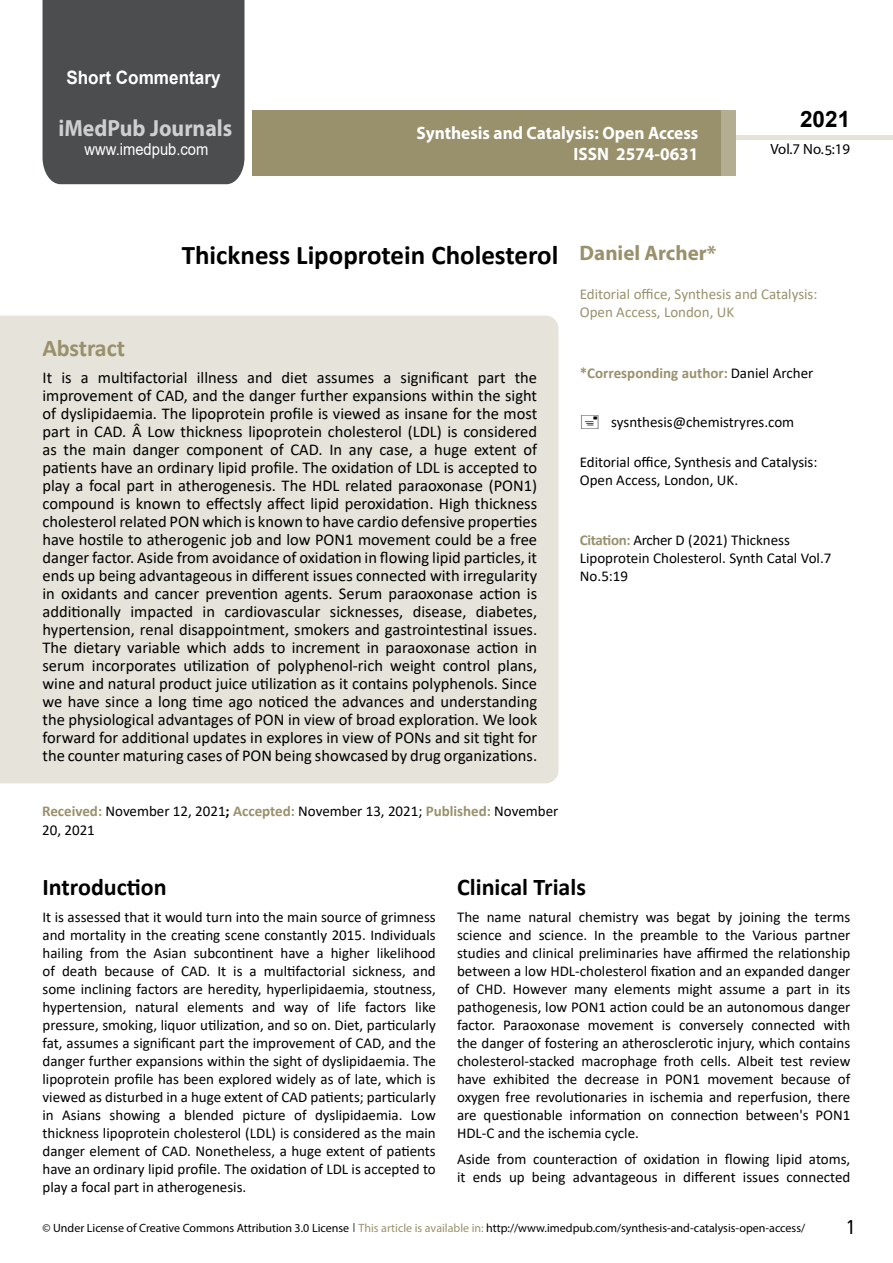
<style>
.page{position:relative;width:893px;height:1263px;background:#fff}
.page>*{position:absolute;margin:0;border:0;box-sizing:border-box;transform-origin:0 0}
.t1{font:700 27px "Calibri";color:#000}
.t2{font:25.5px "Tunga";color:#000}
.t3{font:700 24px "Calibri";color:#000}
.t4{font:700 24px "Calibri";letter-spacing:-.005em;color:#99916c}
.t5{font:700 23.4px "Myriad Pro";color:#cdcfd0;scale:.93 1}
.t6{font:700 22.5px "Arial";color:#000}
.t7{font:700 21px "Myriad Pro";color:#99916c}
.t8{font:700 18.45px "Arial";color:#fff;scale:.93 1}
.t9{font:700 18px/21.6px "Myriad Pro";color:#fff;text-align:right;scale:.96 1}
.t10{font:16.5px/18px "Calibri";color:#000;text-align:justify}
.t11{font:16.5px "Arial";color:#fff;scale:.89 1}
.t12{font:15px/18px "Calibri";color:#000}
.t13{font:15px/18px "Calibri";color:#99916c}
.t14{font:700 15px "Calibri";color:#99916c}
.t15{font:14.85px "Myriad Pro";color:#000}
.t16{font:12px "Myriad Pro";color:#000}
.s1{font-weight:700;color:#99916c}
.s2{font-weight:700}
.s3{font-weight:400;color:#000}
.s4{font-family:"Tunga"}
.s5{color:#99916c}
</style>
<div class="page">
<div style="left:43px;top:0;width:201px;height:184px;background:#4c4d4f"></div>
<div style="left:736px;top:135px;width:157px;height:5px;background:#e5e3da"></div>
<div style="left:720px;top:110px;width:16px;height:66px;background:#b3ad92"></div>
<div style="left:252px;top:110px;width:469px;height:66px;background:#99916c"></div>
<div style="left:0;top:316px;width:558px;height:467px;background:#e5e3da"></div>
<p class="t8" style="left:66px;top:65px;width:167px">Short Commentary</p>
<h3 class="t5" style="left:58px;top:113px;width:189px">iMedPub Journals</h3>
<p class="t11" style="left:85px;top:138px;width:141px">www.imedpub.com</p>
<p class="t9" style="left:417px;top:121px;width:295px">Synthesis and Catalysis: Open Access<br>ISSN 2574-0631</p>
<h3 class="t6" style="left:800px;top:104px;width:52px">2021</h3>
<p class="t15" style="left:770px;top:140px;width:81px">Vol.7 No. :19</p>
<p class="t12" style="left:825px;top:140px;width:9px">5</p>
<h1 class="t1" style="left:182px;top:236px;width:378px">Thickness Lipoprotein Cholesterol</h1>
<h3 class="t4" style="left:43px;top:331px;width:84px">Abstract</h3>
<p class="t10" style="left:43px;top:368px;width:496px">It is a multifactorial illness and diet assumes a significant part the improvement of CAD, and the danger further expansions within the sight of dyslipidaemia. The lipoprotein profile is viewed as insane for the most part in CAD. Â Low thickness lipoprotein cholesterol (LDL) is considered as the main danger component of CAD. In any case, a huge extent of patients have an ordinary lipid profile. The oxidation of LDL is accepted to play a focal part in atherogenesis. The HDL related paraoxonase (PON1) compound is known to effectsly affect lipid peroxidation. High thickness cholesterol related PON which is known to have cardio defensive properties have hostile to atherogenic job and low PON1 movement could be a free danger factor. Aside from avoidance of oxidation in flowing lipid particles, it ends up being advantageous in different issues connected with irregularity in oxidants and cancer prevention agents. Serum paraoxonase action is additionally impacted in cardiovascular sicknesses, disease, diabetes, hypertension, renal disappointment, smokers and gastrointestinal issues.<br>The dietary variable which adds to increment in paraoxonase action in serum incorporates utilization of polyphenol-rich weight control plans, wine and natural product juice utilization as it contains polyphenols. Since we have since a long time ago noticed the advances and understanding the physiological advantages of PON in view of broad exploration. We look forward for additional updates in explores in view of PONs and sit tight for the counter maturing cases of PON being showcased by drug organizations.</p>
<p class="t12" style="left:42px;top:801px;width:518px;line-height:18.8px"><span class="s1">Received:</span> November 12, 2021<span class="s2">;</span> <span class="s1">Accepted:</span> November 13, 2021; <span class="s1">Published:</span> November<br>20, 2021</p>
<h3 class="t7" style="left:580px;top:239px;width:138px">Daniel Archer*</h3>
<p class="t13" style="left:580px;top:285px;width:239px">Editorial office, Synthesis and Catalysis:<br>Open Access, London, UK</p>
<p class="t14" style="left:580px;top:362px;width:235px">*Corresponding author: <span class="s3">Daniel Archer</span></p>
<p class="t12" style="left:611px;top:413px;width:184px">sysnthesis@chemistryres.com</p>
<p class="t12" style="left:580px;top:452px;width:239px">Editorial office, Synthesis and Catalysis:<br>Open Access, London, UK.</p>
<p class="t12" style="left:580px;top:531px;width:253px"><span class="s1">Citation:</span> Archer D (2021) Thickness<br>Lipoprotein Cholesterol. Synth Catal Vol.7</p>
<p class="t12" style="left:580px;top:567px;width:50px">No.5:19</p>
<h3 class="t3" style="left:43px;top:870px;width:126px">Introduction</h3>
<p class="t12" style="left:43px;top:907px;width:395px;text-align:justify">It is assessed that it would turn into the main source of grimness and mortality in the creating scene constantly 2015. Individuals hailing from the Asian subcontinent have a higher likelihood of death because of CAD. It is a multifactorial sickness, and some inclining factors are heredity, hyperlipidaemia, stoutness, hypertension, natural elements and way of life factors like pressure, smoking, liquor utilization, and so on. Diet, particularly fat, assumes a significant part the improvement of CAD, and the danger further expansions within the sight of dyslipidaemia. The lipoprotein profile has been explored widely as of late, which is viewed as disturbed in a huge extent of CAD patients; particularly in Asians showing a blended picture of dyslipidaemia. Low thickness lipoprotein cholesterol (LDL) is considered as the main danger element of CAD. Nonetheless, a huge extent of patients have an ordinary lipid profile. The oxidation of LDL is accepted to play a focal part in atherogenesis.</p>
<h3 class="t3" style="left:457px;top:870px;width:130px">Clinical Trials</h3>
<p class="t12" style="left:457px;top:907px;width:395px;text-align:justify">The name natural chemistry was begat by joining the terms science and science. In the preamble to the Various partner studies and clinical preliminaries have affirmed the relationship between a low HDL-cholesterol fixation and an expanded danger of CHD. However many elements might assume a part in its pathogenesis, low PON1 action could be an autonomous danger factor. Paraoxonase movement is conversely connected with the danger of fostering an atherosclerotic injury, which contains cholesterol-stacked macrophage froth cells. Albeit test review have exhibited the decrease in PON1 movement because of oxygen free revolutionaries in ischemia and reperfusion, there are questionable information on connection between's PON1<br>HDL-C and the ischemia cycle.</p>
<p class="t12" style="left:457px;top:1150px;width:395px">Aside from counteraction of oxidation in flowing lipid atoms, it ends up being advantageous in different issues connected</p>
<p class="t16" style="left:43px;top:1220px;width:764px">© Under License of Creative Commons Attribution 3.0 License <span class="s4">|</span> <span class="s5">This article is available in:</span> http://www.imedpub.com/synthesis-and-catalysis-open-access/</p>
<h2 class="t2" style="left:847px;top:1210px;width:9px">1</h2>
</div>
